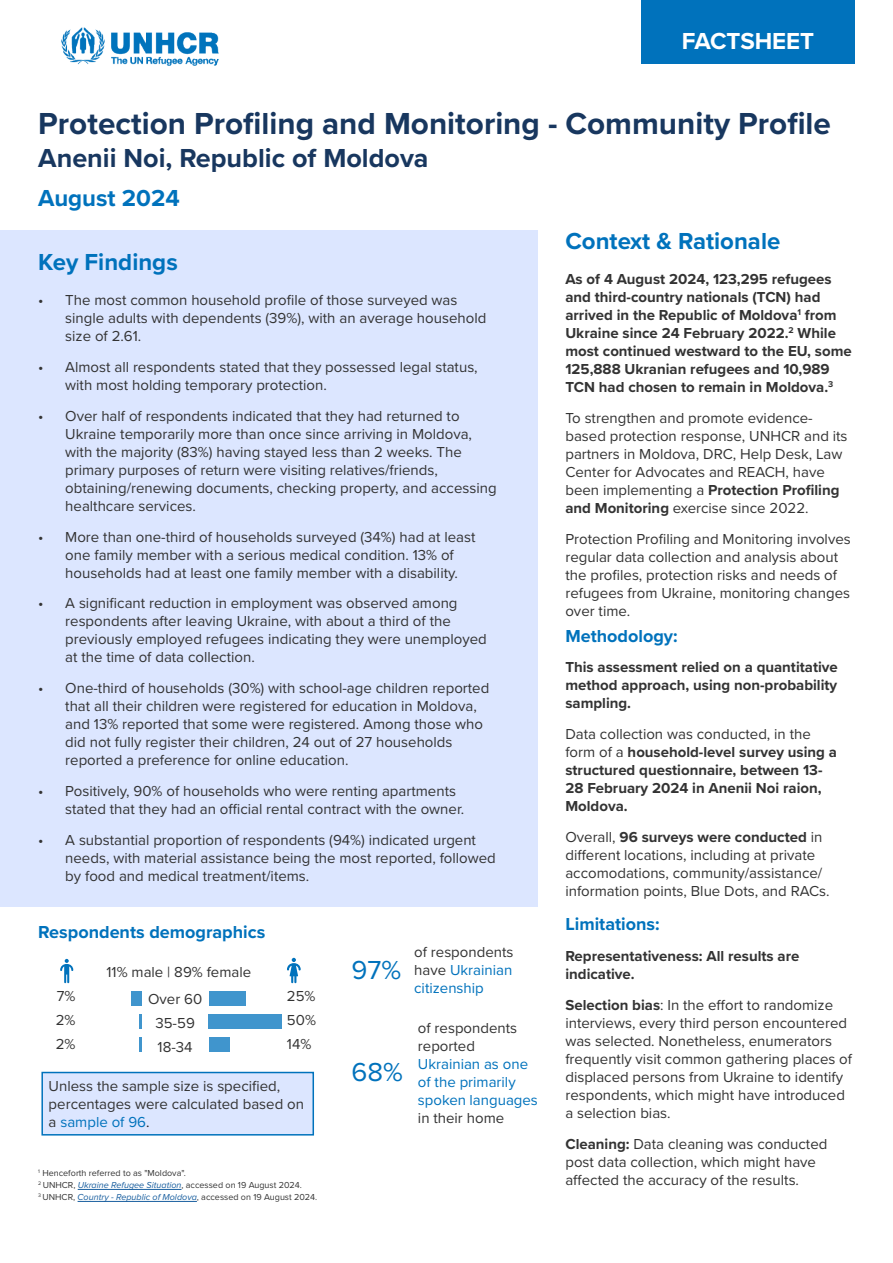
<style>
.page{position:relative;width:893px;height:1263px;background:#fff}
.page>*{position:absolute;margin:0;border:0;box-sizing:border-box;transform-origin:0 0}
.REACH_title_white{font:195px "Chartwell Bars Vertical";color:#4095cd;scale:.96 1}
.Title_of_Factsheet{font:700 31.5px "Proxima Nova";color:#18375f}
.Title_of_Factsheet-2{font:700 27px "Proxima Nova";color:#18375f}
.XX__-_Figure{font:27px "Proxima Nova";color:#0072bc}
.Heading{font:700 24px "Proxima Nova";color:#0072bc}
.t1{font:700 24px "Proxima Nova";color:#fff}
.REACH_body_text_back{font:700 18px "Proxima Nova";color:#0072bc}
.Subheading{font:700 18px "Proxima Nova";color:#0072bc}
.Paragraph{font:700 18px "Proxima Nova";color:#0072bc}
.Paragraph-2{font:15px/18px "Proxima Nova";color:#333}
.Paragraph-3{font:700 15px/18px "Proxima Nova";color:#333}
.Paragraph-4{font:15px/18px "Proxima Nova";color:#0072bc}
.Bulleted_List{font:15px/18px "Proxima Nova";color:#333}
.REACH_body_text_grey{font:15px "Proxima Nova";color:#333}
.t2{font:9px "Proxima Nova";color:#333}
.s1{color:#0072bc}
.s2{color:#231f20}
.s3{font-style:italic;color:#175d9e}
.s4{color:#333}
.s5{font-weight:700}
.s6{font-weight:400}
</style>
<div class="page">
<div style="left:641px;top:0;width:214px;height:64px;background:#0072bc"></div>
<img style="left:61px;top:27px;width:158px;height:39px">
<div style="left:41px;top:1072px;width:273px;height:63px;background:#dce6ff;border:2px solid #0072bc"></div>
<div style="left:0;top:230px;width:538px;height:677px;background:#dce6ff"></div>
<svg style="left:287px;top:958px;width:14px;height:25px"></svg>
<svg style="left:60px;top:959px;width:13px;height:24px"></svg>
<hr style="left:78px;top:1189px;width:103px;height:1px;background:#175d9e">
<hr style="left:78px;top:1201px;width:119px;height:1px;background:#175d9e">
<h3 class="t1" style="left:682px;top:23px;width:134px">FACTSHEET</h3>
<p class="Title_of_Factsheet" style="left:38px;top:100px;width:794px">Protection Profiling and Monitoring - Community Profile</p>
<p class="Title_of_Factsheet-2" style="left:38px;top:137px;width:392px">Anenii Noi, Republic of Moldova</p>
<p class="Heading" style="left:38px;top:180px;width:143px">August 2024</p>
<p class="Heading" style="left:38px;top:244px;width:141px">Key Findings</p>
<p class="Paragraph-2" style="left:65px;top:291px;width:423px;text-indent:-27px">• The most common household profile of those surveyed was single adults with dependents (39%), with an average household size of 2.61.</p>
<p class="Paragraph-2" style="left:65px;top:357px;width:414px;text-indent:-27px">• Almost all respondents stated that they possessed legal status, with most holding temporary protection.</p>
<p class="Paragraph-2" style="left:65px;top:406px;width:433px;text-indent:-27px">• Over half of respondents indicated that they had returned to Ukraine temporarily more than once since arriving in Moldova, with the majority (83%) having stayed less than 2 weeks. The primary purposes of return were visiting relatives/friends, obtaining/renewing documents, checking property, and accessing healthcare services.</p>
<p class="Paragraph-2" style="left:65px;top:527px;width:412px;text-indent:-27px">• More than one-third of households surveyed (34%) had at least one family member with a serious medical condition. 13% of households had at least one family member with a disability.</p>
<p class="Paragraph-2" style="left:65px;top:594px;width:423px;text-indent:-27px">• A significant reduction in employment was observed among respondents after leaving Ukraine, with about a third of the previously employed refugees indicating they were unemployed at the time of data collection.</p>
<p class="Paragraph-2" style="left:65px;top:678px;width:426px;text-indent:-27px">• One-third of households (30%) with school-age children reported that all their children were registered for education in Moldova, and 13% reported that some were registered. Among those who did not fully register their children, 24 out of 27 households reported a preference for online education.</p>
<p class="Paragraph-2" style="left:65px;top:781px;width:400px;text-indent:-27px">• Positively, 90% of households who were renting apartments stated that they had an official rental contract with the owner.</p>
<p class="Paragraph-2" style="left:65px;top:830px;width:432px;text-indent:-27px">• A substantial proportion of respondents (94%) indicated urgent needs, with material assistance being the most reported, followed by food and medical treatment/items.</p>
<p class="REACH_body_text_back" style="left:38px;top:919px;width:229px">Respondents demographics</p>
<p class="REACH_body_text_grey" style="left:57px;top:985px;width:20px">7%</p>
<p class="REACH_body_text_grey" style="left:56px;top:1009px;width:21px">2%</p>
<p class="REACH_body_text_grey" style="left:56px;top:1033px;width:21px">2%</p>
<p class="REACH_body_text_grey" style="left:107px;top:961px;width:146px">11% male | 89% female</p>
<p class="REACH_body_text_grey" style="left:148px;top:988px;width:56px">Over 60</p>
<p class="REACH_body_text_grey" style="left:155px;top:1012px;width:41px">35-59</p>
<p class="REACH_body_text_grey" style="left:158px;top:1036px;width:37px">18-34</p>
<p class="REACH_title_white" style="left:396px;top:982px;width:84px;rotate:90deg">25+50+14</p>
<p class="REACH_body_text_grey" style="left:287px;top:985px;width:30px">25%</p>
<p class="REACH_body_text_grey" style="left:287px;top:1009px;width:30px">50%</p>
<p class="REACH_body_text_grey" style="left:287px;top:1033px;width:26px">14%</p>
<p class="Bulleted_List" style="left:49px;top:1076px;width:257px">Unless the sample size is specified, percentages were calculated based on a <span class="s1">sample of 96</span><span class="s2">.</span></p>
<p class="t2" style="left:38px;top:1166px;width:149px"><sup>1</sup> Henceforth referred to as "Moldova".</p>
<p class="t2" style="left:38px;top:1178px;width:265px"><sup>2</sup> UNHCR, <span class="s3">Ukraine Refugee Situation</span>, accessed on 19 August 2024.</p>
<p class="t2" style="left:38px;top:1190px;width:281px"><sup>3</sup> UNHCR, <span class="s3">Country - Republic of Moldova</span>, accessed on 19 August 2024.</p>
<p class="XX__-_Figure" style="left:352px;top:950px;width:51px">97%</p>
<p class="XX__-_Figure" style="left:352px;top:1052px;width:53px">68%</p>
<p class="Paragraph-4" style="left:414px;top:942px;width:101px;text-align:justify"><span class="s4">of respondents have</span> Ukrainian citizenship</p>
<p class="Paragraph-4" style="left:418px;top:1018px;width:121px"><span class="s4">of respondents reported<br></span>Ukrainian as one of the primarily spoken languages <span class="s4">in their home</span></p>
<p class="Heading" style="left:565px;top:223px;width:216px">Context &amp; Rationale</p>
<p class="Paragraph-3" style="left:565px;top:270px;width:288px">As of 4 August 2024, 123,295 refugees and third-country nationals (TCN) had arrived in the Republic of Moldova<sup>1</sup> from Ukraine since 24 February 2022.<sup>2</sup> While most continued westward to the EU, some 125,888 Ukranian refugees and 10,989<br>TCN had chosen to remain in Moldova.<sup>3</sup></p>
<p class="Paragraph-2" style="left:565px;top:408px;width:284px">To strengthen and promote evidence&shy;based protection response, UNHCR and its partners in Moldova, DRC, Help Desk, Law Center for Advocates and REACH, have been implementing a <span class="s5">Protection Profiling and Monitoring</span> exercise since 2022.</p>
<p class="Paragraph-2" style="left:565px;top:529px;width:287px">Protection Profiling and Monitoring involves regular data collection and analysis about the profiles, protection risks and needs of refugees from Ukraine, monitoring changes over time.</p>
<p class="Subheading" style="left:565px;top:622px;width:114px">Methodology:</p>
<p class="Paragraph-3" style="left:565px;top:658px;width:274px;text-align:justify">This assessment relied on a quantitative method approach, using non-probability sampling.</p>
<p class="Paragraph-3" style="left:565px;top:725px;width:273px"><span class="s6">Data collection was conducted, in the form of a</span> household-level survey using a structured questionnaire, between 13-<br>28 February 2024 in Anenii Noi raion,<br>Moldova.</p>
<p class="Paragraph-2" style="left:565px;top:827px;width:266px">Overall, <span class="s5">96 surveys were conducted</span> in different locations, including at private accomodations, community/assistance/ information points, Blue Dots, and RACs.</p>
<p class="Paragraph" style="left:565px;top:911px;width:96px">Limitations:</p>
<p class="Paragraph-3" style="left:565px;top:947px;width:235px">Representativeness: All results are indicative.</p>
<p class="Paragraph-2" style="left:565px;top:995px;width:288px"><span class="s5">Selection bias</span>: In the effort to randomize interviews, every third person encountered was selected. Nonetheless, enumerators frequently visit common gathering places of displaced persons from Ukraine to identify respondents, which might have introduced a selection bias.</p>
<p class="Paragraph-2" style="left:565px;top:1134px;width:264px"><span class="s5">Cleaning:</span> Data cleaning was conducted post data collection, which might have affected the accuracy of the results.</p>
</div>
